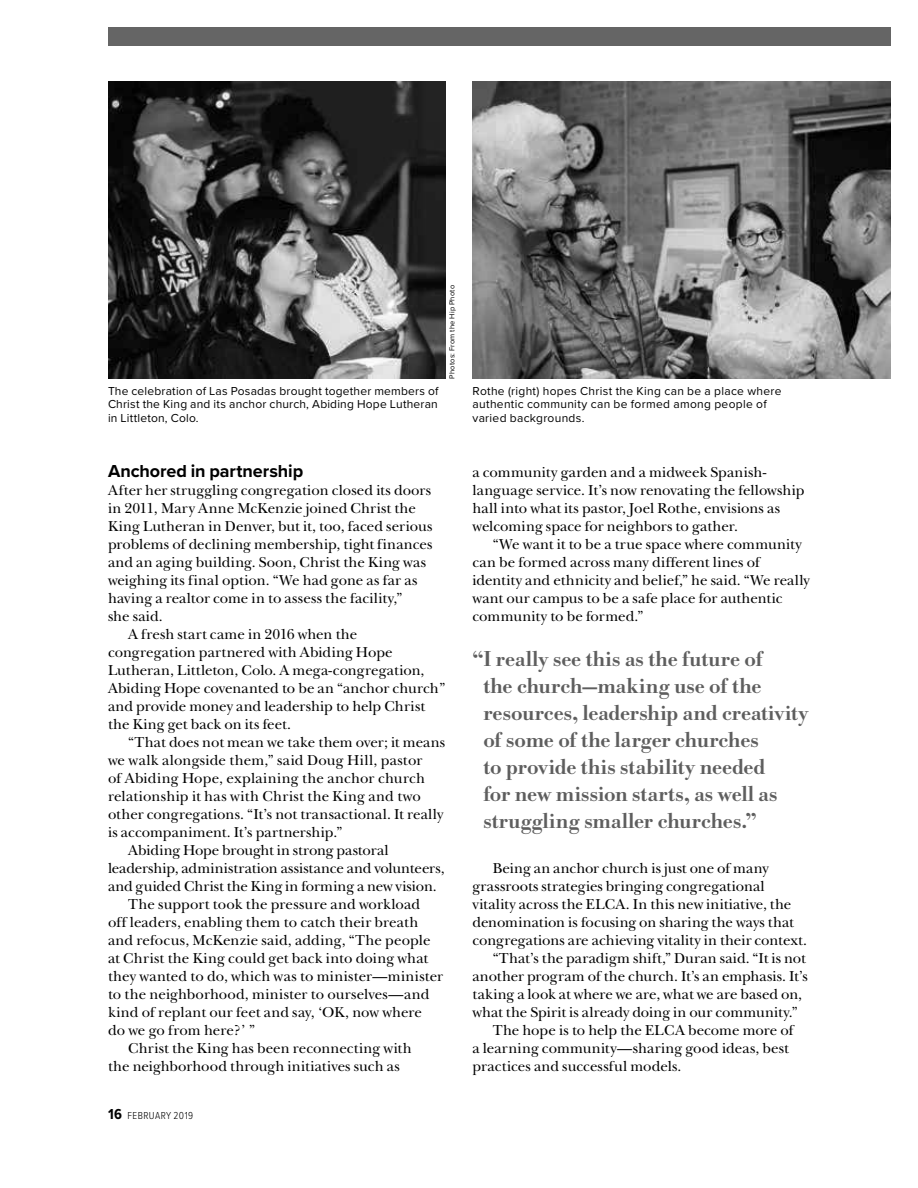
<style>
.page{position:relative;width:918px;height:1188px;background:#fff}
.page>*{position:absolute;margin:0;border:0;box-sizing:border-box;transform-origin:0 0}
.t1{font:500 22.5px/27px "Bodoni URW";color:#5e5e5e}
.t2{font:700 18px "Proxima Nova";letter-spacing:-.005em;color:#000}
.t3{font:15px/18px "New Baskerville";letter-spacing:.005em;color:#000}
.t4{font:12px/13.5px "Proxima Nova";letter-spacing:.025em;color:#000;text-align:justify}
.t5{font:300 10.5px "Proxima Nova Cond";letter-spacing:.035em;color:#000}
.t6{font:7.5px "Proxima Nova";letter-spacing:.025em;color:#000}
.s1{font-weight:700;font-size:15px}
</style>
<div class="page">
<img style="left:108px;top:82px;width:338px;height:297px">
<img style="left:472px;top:82px;width:419px;height:297px">
<div style="left:108px;top:27px;width:783px;height:19px;background:#656565"></div>
<p class="t6" style="left:446px;top:379px;width:95px;rotate:-90deg">Photos: From the Hip Photo</p>
<p class="t4" style="left:108px;top:384px;width:332px">The celebration of Las Posadas brought together members of Christ the King and its anchor church, Abiding Hope Lutheran in Littleton, Colo.</p>
<p class="t4" style="left:472px;top:384px;width:310px;text-align:left">Rothe (right) hopes Christ the King can be a place where authentic community can be formed among people of varied backgrounds.</p>
<p class="t2" style="left:108px;top:458px;width:197px">Anchored in partnership</p>
<p class="t3" style="left:108px;top:481px;width:325px">After her struggling congregation closed its doors</p>
<p class="t3" style="left:108px;top:499px;width:309px">in 2011, Mary Anne McKenzie joined Christ the</p>
<p class="t3" style="left:108px;top:517px;width:326px">King Lutheran in Denver, but it, too, faced serious</p>
<p class="t3" style="left:108px;top:535px;width:326px">problems of declining membership, tight finances</p>
<p class="t3" style="left:108px;top:553px;width:320px">and an aging building. Soon, Christ the King was</p>
<p class="t3" style="left:108px;top:571px;width:311px">weighing its final option. “We had gone as far as</p>
<p class="t3" style="left:108px;top:589px;width:296px">having a realtor come in to assess the facility,”</p>
<p class="t3" style="left:108px;top:607px;width:56px">she said.</p>
<p class="t3" style="left:128px;top:625px;width:231px">A fresh start came in 2016 when the</p>
<p class="t3" style="left:108px;top:643px;width:286px">congregation partnered with Abiding Hope</p>
<p class="t3" style="left:108px;top:661px;width:318px">Lutheran, Littleton, Colo. A mega-congregation,</p>
<p class="t3" style="left:108px;top:679px;width:339px">Abiding Hope covenanted to be an “anchor church”</p>
<p class="t3" style="left:108px;top:697px;width:319px">and provide money and leadership to help Christ</p>
<p class="t3" style="left:108px;top:715px;width:185px">the King get back on its feet.</p>
<p class="t3" style="left:128px;top:733px;width:319px">“That does not mean we take them over; it means</p>
<p class="t3" style="left:108px;top:751px;width:316px">we walk alongside them,” said Doug Hill, pastor</p>
<p class="t3" style="left:108px;top:769px;width:319px">of Abiding Hope, explaining the anchor church</p>
<p class="t3" style="left:108px;top:787px;width:314px">relationship it has with Christ the King and two</p>
<p class="t3" style="left:108px;top:805px;width:337px">other congregations. “It’s not transactional. It really</p>
<p class="t3" style="left:108px;top:823px;width:236px">is accompaniment. It’s partnership.”</p>
<p class="t3" style="left:128px;top:841px;width:262px">Abiding Hope brought in strong pastoral</p>
<p class="t3" style="left:108px;top:859px;width:338px">leadership, administration assistance and volunteers,</p>
<p class="t3" style="left:108px;top:877px;width:330px">and guided Christ the King in forming a new vision.</p>
<p class="t3" style="left:128px;top:895px;width:293px">The support took the pressure and workload</p>
<p class="t3" style="left:108px;top:913px;width:312px">off leaders, enabling them to catch their breath</p>
<p class="t3" style="left:108px;top:931px;width:324px">and refocus, McKenzie said, adding, “The people</p>
<p class="t3" style="left:108px;top:949px;width:322px">at Christ the King could get back into doing what</p>
<p class="t3" style="left:108px;top:967px;width:337px">they wanted to do, which was to minister—minister</p>
<p class="t3" style="left:108px;top:985px;width:323px">to the neighborhood, minister to ourselves—and</p>
<p class="t3" style="left:108px;top:1003px;width:316px">kind of replant our feet and say, ‘OK, now where</p>
<p class="t3" style="left:108px;top:1021px;width:149px">do we go from here?’ ”</p>
<p class="t3" style="left:128px;top:1039px;width:285px">Christ the King has been reconnecting with</p>
<p class="t3" style="left:108px;top:1057px;width:293px">the neighborhood through initiatives such as</p>
<p class="t5" style="left:108px;top:1108px;width:87px"><span class="s1">16</span> FEBRUARY 2019</p>
<p class="t3" style="left:472px;top:463px;width:333px">a community garden and a midweek Spanish&shy;language service. It’s now renovating the fellowship hall into what its pastor, Joel Rothe, envisions as welcoming space for neighbors to gather.</p>
<p class="t3" style="left:472px;top:535px;width:339px;text-indent:20px">“We want it to be a true space where community can be formed across many different lines of identity and ethnicity and belief,” he said. “We really want our campus to be a safe place for authentic community to be formed.”</p>
<h1 class="t1" style="left:483px;top:646px;width:327px;text-indent:-11px">“I really see this as the future of<br>the church—making use of the resources, leadership and creativity of some of the larger churches<br>to provide this stability needed<br>for new mission starts, as well as struggling smaller churches.”</h1>
<p class="t3" style="left:493px;top:859px;width:278px">Being an anchor church is just one of many</p>
<p class="t3" style="left:472px;top:877px;width:294px">grassroots strategies bringing congregational</p>
<p class="t3" style="left:472px;top:895px;width:320px">vitality across the ELCA. In this new initiative, the</p>
<p class="t3" style="left:472px;top:913px;width:323px">denomination is focusing on sharing the ways that</p>
<p class="t3" style="left:472px;top:931px;width:336px">congregations are achieving vitality in their context.</p>
<p class="t3" style="left:493px;top:949px;width:315px">“That’s the paradigm shift,” Duran said. “It is not</p>
<p class="t3" style="left:472px;top:967px;width:337px">another program of the church. It’s an emphasis. It’s</p>
<p class="t3" style="left:472px;top:985px;width:331px">taking a look at where we are, what we are based on,</p>
<p class="t3" style="left:472px;top:1003px;width:327px">what the Spirit is already doing in our community.”</p>
<p class="t3" style="left:493px;top:1021px;width:302px">The hope is to help the ELCA become more of</p>
<p class="t3" style="left:472px;top:1039px;width:318px">a learning community—sharing good ideas, best</p>
<p class="t3" style="left:472px;top:1057px;width:211px">practices and successful models.</p>
</div>
